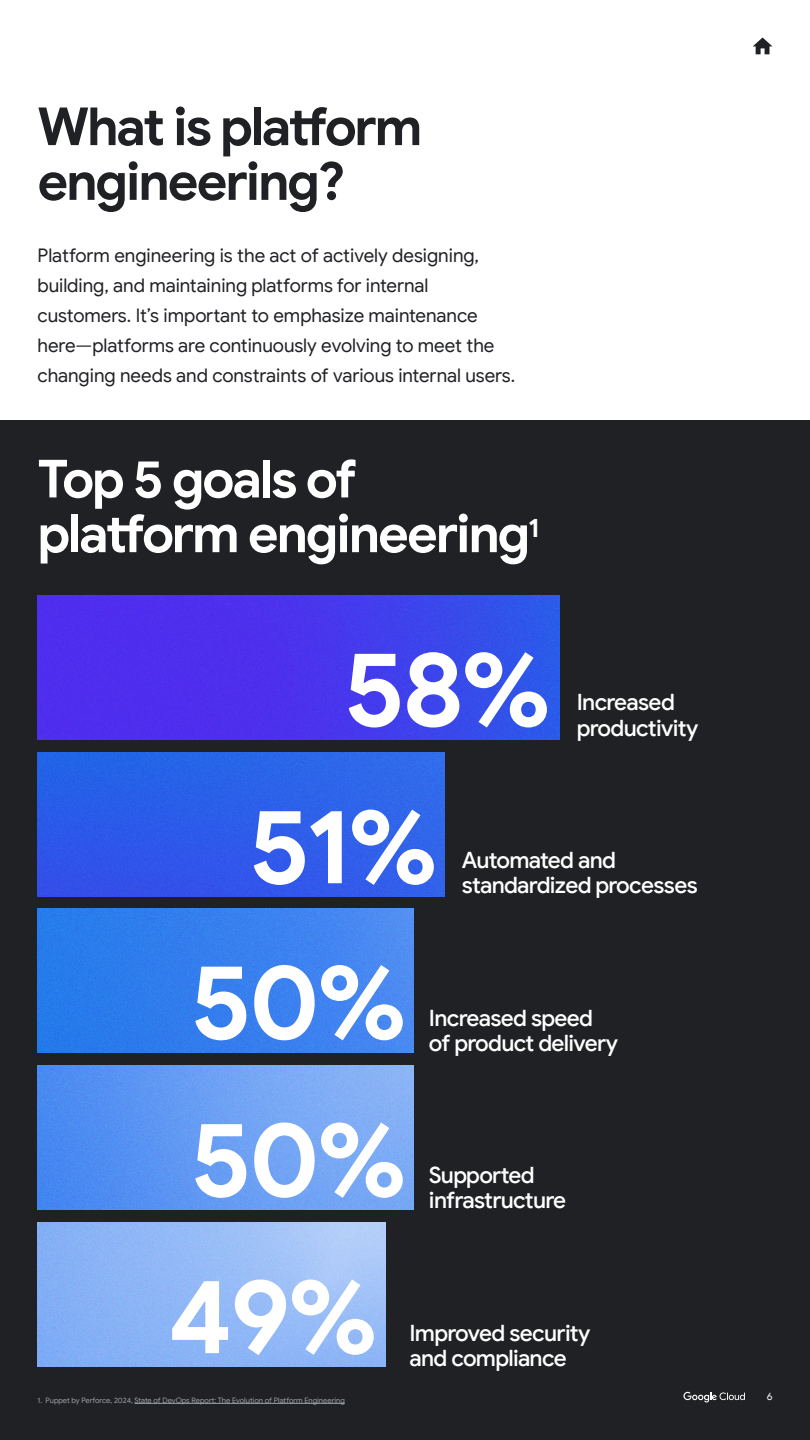
<style>
.page{position:relative;width:810px;height:1440px;background:#fff}
.page>*{position:absolute;margin:0;border:0;box-sizing:border-box;transform-origin:0 0}
.t1{font:700 105.23px "Google Sans";letter-spacing:-.03em;color:#fff}
.t2{font:700 52.5px/54.8px "Google Sans";letter-spacing:-.045em;color:#fff}
.t3{font:700 52.5px/54.8px "Google Sans";letter-spacing:-.04em;color:#202124}
.t4{font:500 22.5px/25.5px "Google Sans";letter-spacing:-.03em;color:#fff}
.t5{font:18.75px/30px "Google Sans";color:#202124}
.t6{font:10.5px "Google Sans";color:#fff}
.t7{font:7.5px "Google Sans";letter-spacing:-.005em;color:#9aa0a6}
</style>
<div class="page">
<div style="left:0;top:420px;width:810px;height:1020px;background:#202124"></div>
<img style="left:38px;top:596px;width:522px;height:144px">
<img style="left:38px;top:752px;width:407px;height:144px">
<img style="left:38px;top:909px;width:376px;height:144px">
<img style="left:38px;top:1065px;width:376px;height:144px">
<img style="left:38px;top:1222px;width:348px;height:145px">
<hr style="left:134px;top:1403px;width:211px;height:1px;background:#9aa0a6">
<svg style="left:683px;top:1392px;width:62px;height:11px"></svg>
<svg style="left:753px;top:37px;width:20px;height:17px"></svg>
<h2 class="t3" style="left:38px;top:100px;width:386px">What is platform engineering?</h2>
<p class="t5" style="left:38px;top:240px;width:479px">Platform engineering is the act of actively designing, building, and maintaining platforms for internal customers. It’s important to emphasize maintenance here—platforms are continuously evolving to meet the changing needs and constraints of various internal users.</p>
<h2 class="t2" style="left:38px;top:452px;width:504px">Top 5 goals of platform engineering<sup>1</sup></h2>
<h1 class="t1" style="left:344px;top:624px;width:209px">58%</h1>
<p class="t4" style="left:577px;top:690px;width:123px">Increased productivity</p>
<h1 class="t1" style="left:249px;top:782px;width:191px">51%</h1>
<p class="t4" style="left:462px;top:847px;width:237px">Automated and standardized processes</p>
<h1 class="t1" style="left:190px;top:937px;width:218px">50%</h1>
<h1 class="t1" style="left:190px;top:1095px;width:218px">50%</h1>
<p class="t4" style="left:429px;top:1005px;width:191px">Increased speed of product delivery</p>
<p class="t4" style="left:429px;top:1162px;width:139px">Supported infrastructure</p>
<h1 class="t1" style="left:167px;top:1252px;width:212px">49%</h1>
<p class="t7" style="left:38px;top:1395px;width:309px">1. Puppet by Perforce, 2024, State of DevOps Report: The Evolution of Platform Engineering</p>
<p class="t4" style="left:409px;top:1320px;width:183px">Improved security and compliance</p>
<p class="t6" style="left:767px;top:1390px;width:7px">6</p>
</div>
